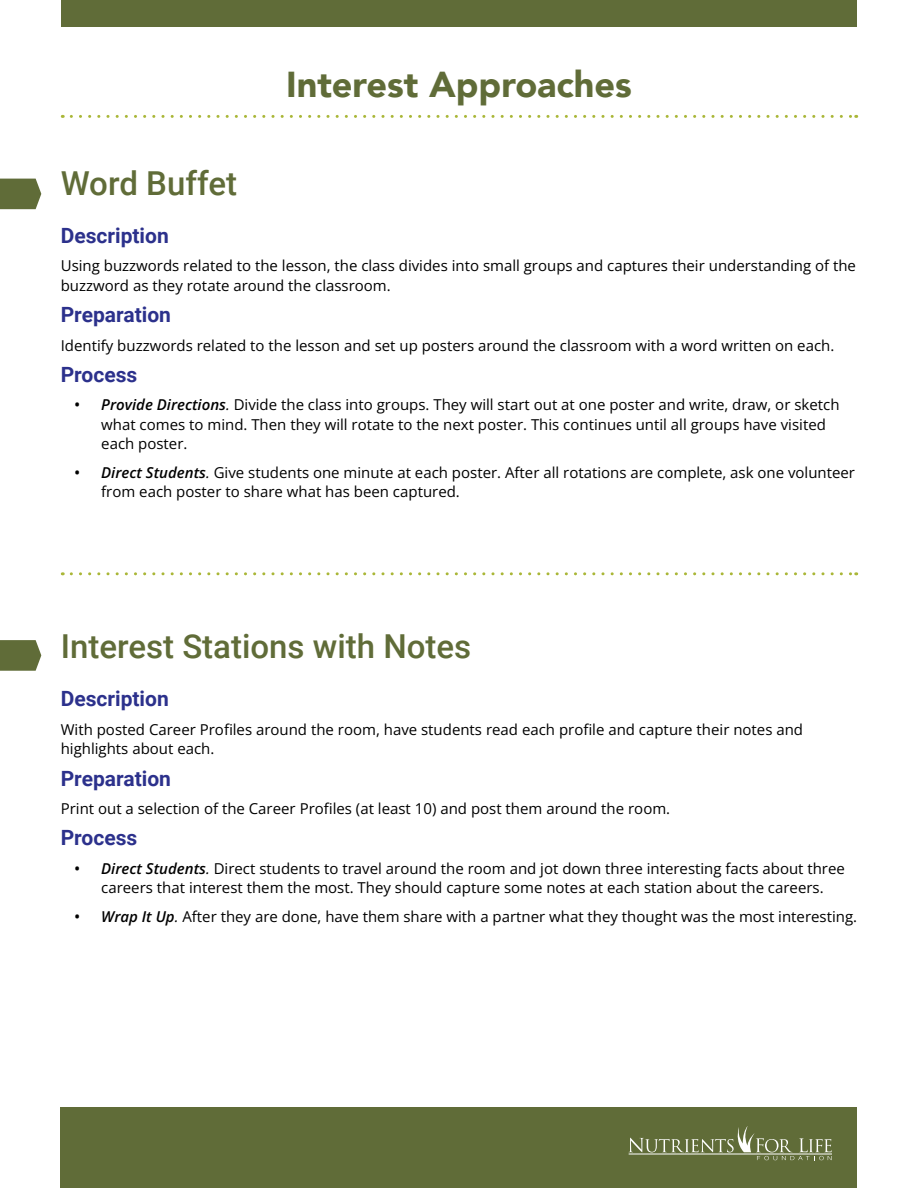
<style>
.page{position:relative;width:918px;height:1188px;background:#fff}
.page>*{position:absolute;margin:0;border:0;box-sizing:border-box;transform-origin:0 0}
.t1{font:900 36px "Avenir";color:#606c38}
.t2{font:500 33px "Roboto";color:#606c38}
.t3{font:700 21px "Roboto";color:#2c318c}
.t4{font:15px/19.5px "Open Sans";color:#000}
.s1{font-weight:600;font-style:italic}
.s2{font-style:italic}
</style>
<div class="page">
<svg style="left:0;top:179px;width:41px;height:30px"></svg>
<div style="left:62px;top:0;width:795px;height:27px;background:#606c38"></div>
<svg style="left:0;top:640px;width:41px;height:31px"></svg>
<svg style="left:71px;top:572px;width:786px;height:3px"></svg>
<svg style="left:71px;top:115px;width:786px;height:3px"></svg>
<div style="left:61px;top:1107px;width:796px;height:81px;background:#606c38"></div>
<svg style="left:629px;top:1126px;width:203px;height:34px"></svg>
<hr style="left:629px;top:1154px;width:203px;height:1px;background:#fff">
<h1 class="t1" style="left:286px;top:53px;width:347px">Interest Approaches</h1>
<h2 class="t2" style="left:61px;top:160px;width:178px">Word Buffet</h2>
<h3 class="t3" style="left:61px;top:221px;width:110px">Description</h3>
<p class="t4" style="left:61px;top:256px;width:797px">Using buzzwords related to the lesson, the class divides into small groups and captures their understanding of the buzzword as they rotate around the classroom.</p>
<h3 class="t3" style="left:61px;top:300px;width:112px">Preparation</h3>
<p class="t4" style="left:61px;top:335px;width:775px">Identify buzzwords related to the lesson and set up posters around the classroom with a word written on each.</p>
<h3 class="t3" style="left:61px;top:360px;width:78px">Process</h3>
<p class="t4" style="left:101px;top:395px;width:740px;text-indent:-27px"><span class="s1">• Provide Directions</span><span class="s2">.</span> Divide the class into groups. They will start out at one poster and write, draw, or sketch what comes to mind. Then they will rotate to the next poster. This continues until all groups have visited each poster.</p>
<p class="t4" style="left:101px;top:462px;width:755px;text-indent:-27px"><span class="s1">• Direct Students</span><span class="s2">.</span> Give students one minute at each poster. After all rotations are complete, ask one volunteer from each poster to share what has been captured.</p>
<h2 class="t2" style="left:61px;top:624px;width:412px">Interest Stations with Notes</h2>
<h3 class="t3" style="left:61px;top:684px;width:110px">Description</h3>
<p class="t4" style="left:61px;top:719px;width:744px">With posted Career Profiles around the room, have students read each profile and capture their notes and highlights about each.</p>
<h3 class="t3" style="left:61px;top:763px;width:112px">Preparation</h3>
<p class="t4" style="left:61px;top:798px;width:611px">Print out a selection of the Career Profiles (at least 10) and post them around the room.</p>
<h3 class="t3" style="left:61px;top:823px;width:78px">Process</h3>
<p class="t4" style="left:74px;top:858px;width:772px;text-align:center"><span class="s1">• Direct Students</span><span class="s2">.</span> Direct students to travel around the room and jot down three interesting facts about three careers that interest them the most. They should capture some notes at each station about the careers.</p>
<p class="t4" style="left:74px;top:906px;width:784px"><span class="s1">• Wrap It Up</span><span class="s2">.</span> After they are done, have them share with a partner what they thought was the most interesting.</p>
</div>
